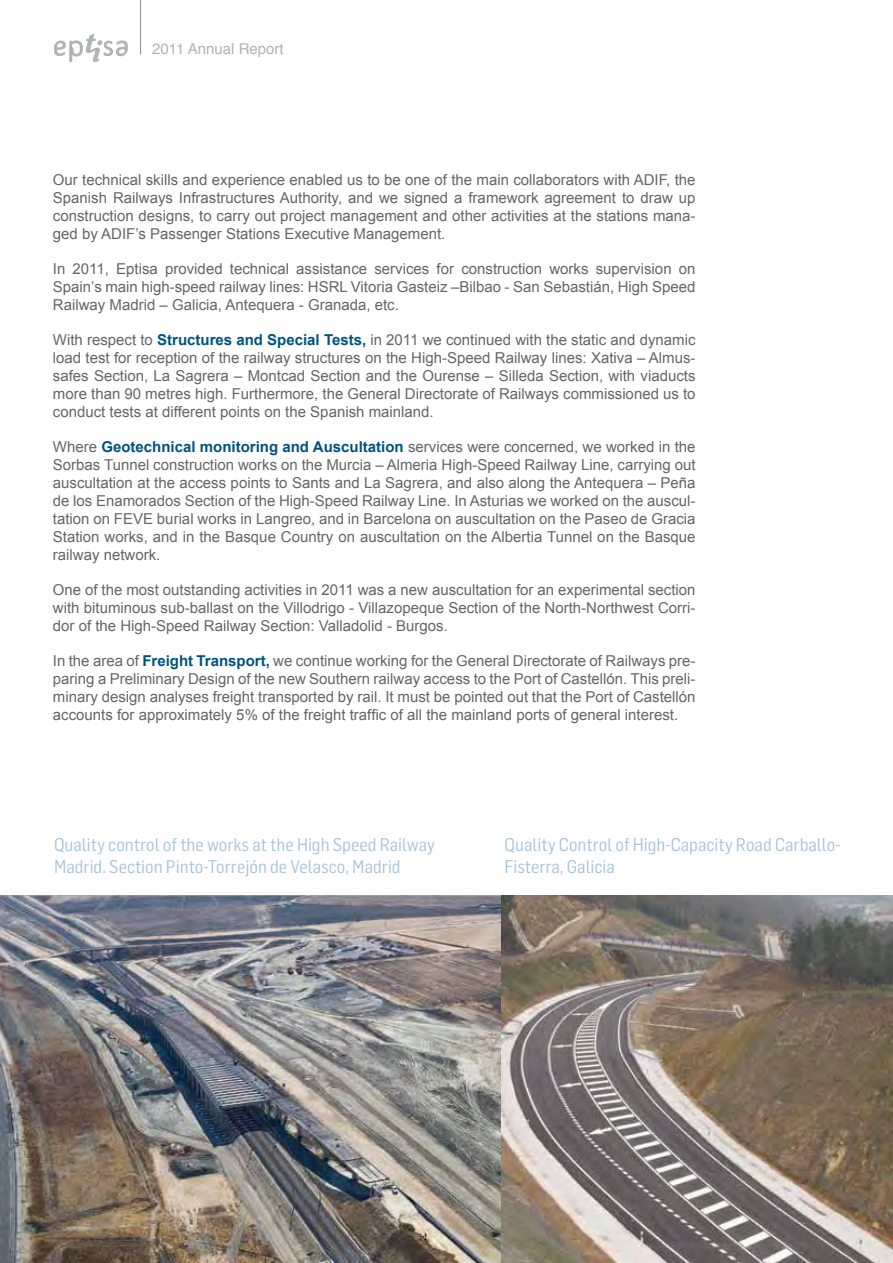
<style>
.page{position:relative;width:893px;height:1263px;background:#fff}
.page>*{position:absolute;margin:0;border:0;box-sizing:border-box;transform-origin:0 0}
.t1{font:18px/21.6px "Flama Semicondensed";color:#a8c2d6}
.t2{font:15px/18px "Arial";color:#646567;text-align:justify}
.t3{font:15px "Helvetica";color:#b1b3b4}
.s1{font-weight:700;color:#005380}
</style>
<div class="page">
<svg style="left:54px;top:34px;width:74px;height:28px"></svg>
<hr style="left:140px;top:0;width:1px;height:54px;background:#87888a">
<img style="left:0;top:896px;width:501px;height:367px">
<img style="left:501px;top:896px;width:392px;height:367px">
<p class="t3" style="left:152px;top:37px;width:133px">2011 Annual Report</p>
<p class="t2" style="left:53px;top:171px;width:644px">Our technical skills and experience enabled us to be one of the main collaborators with ADIF, the Spanish Railways Infrastructures Authority, and we signed a framework agreement to draw up construction designs, to carry out project management and other activities at the stations mana&shy;ged by ADIF’s Passenger Stations Executive Management.</p>
<p class="t2" style="left:53px;top:260px;width:644px">In 2011, Eptisa provided technical assistance services for construction works supervision on Spain’s main high-speed railway lines: HSRL Vitoria Gasteiz –Bilbao - San Sebastián, High Speed Railway Madrid – Galicia, Antequera - Granada, etc.</p>
<p class="t2" style="left:53px;top:331px;width:644px">With respect to <span class="s1">Structures and Special Tests,</span> in 2011 we continued with the static and dynamic load test for reception of the railway structures on the High-Speed Railway lines: Xativa – Almus&shy;safes Section, La Sagrera – Montcad Section and the Ourense – Silleda Section, with viaducts more than 90 metres high. Furthermore, the General Directorate of Railways commissioned us to conduct tests at different points on the Spanish mainland.</p>
<p class="t2" style="left:53px;top:438px;width:644px">Where <span class="s1">Geotechnical monitoring and Auscultation</span> services were concerned, we worked in the Sorbas Tunnel construction works on the Murcia – Almeria High-Speed Railway Line, carrying out auscultation at the access points to Sants and La Sagrera, and also along the Antequera – Peña de los Enamorados Section of the High-Speed Railway Line. In Asturias we worked on the auscul&shy;tation on FEVE burial works in Langreo, and in Barcelona on auscultation on the Paseo de Gracia Station works, and in the Basque Country on auscultation on the Albertia Tunnel on the Basque railway network.</p>
<p class="t2" style="left:53px;top:581px;width:644px">One of the most outstanding activities in 2011 was a new auscultation for an experimental section with bituminous sub-ballast on the Villodrigo - Villazopeque Section of the North-Northwest Corri&shy;dor of the High-Speed Railway Section: Valladolid - Burgos.</p>
<p class="t2" style="left:53px;top:652px;width:644px">In the area of <span class="s1">Freight Transport,</span> we continue working for the General Directorate of Railways pre&shy;paring a Preliminary Design of the new Southern railway access to the Port of Castellón. This preli&shy;minary design analyses freight transported by rail. It must be pointed out that the Port of Castellón accounts for approximately 5% of the freight traffic of all the mainland ports of general interest.</p>
<p class="t1" style="left:54px;top:833px;width:382px">Quality control of the works at the High Speed Railway<br>Madrid. Section Pinto-Torrejón de Velasco, Madrid</p>
<p class="t1" style="left:505px;top:833px;width:337px">Quality Control of High-Capacity Road Carballo-<br>Fisterra, Galicia</p>
</div>
